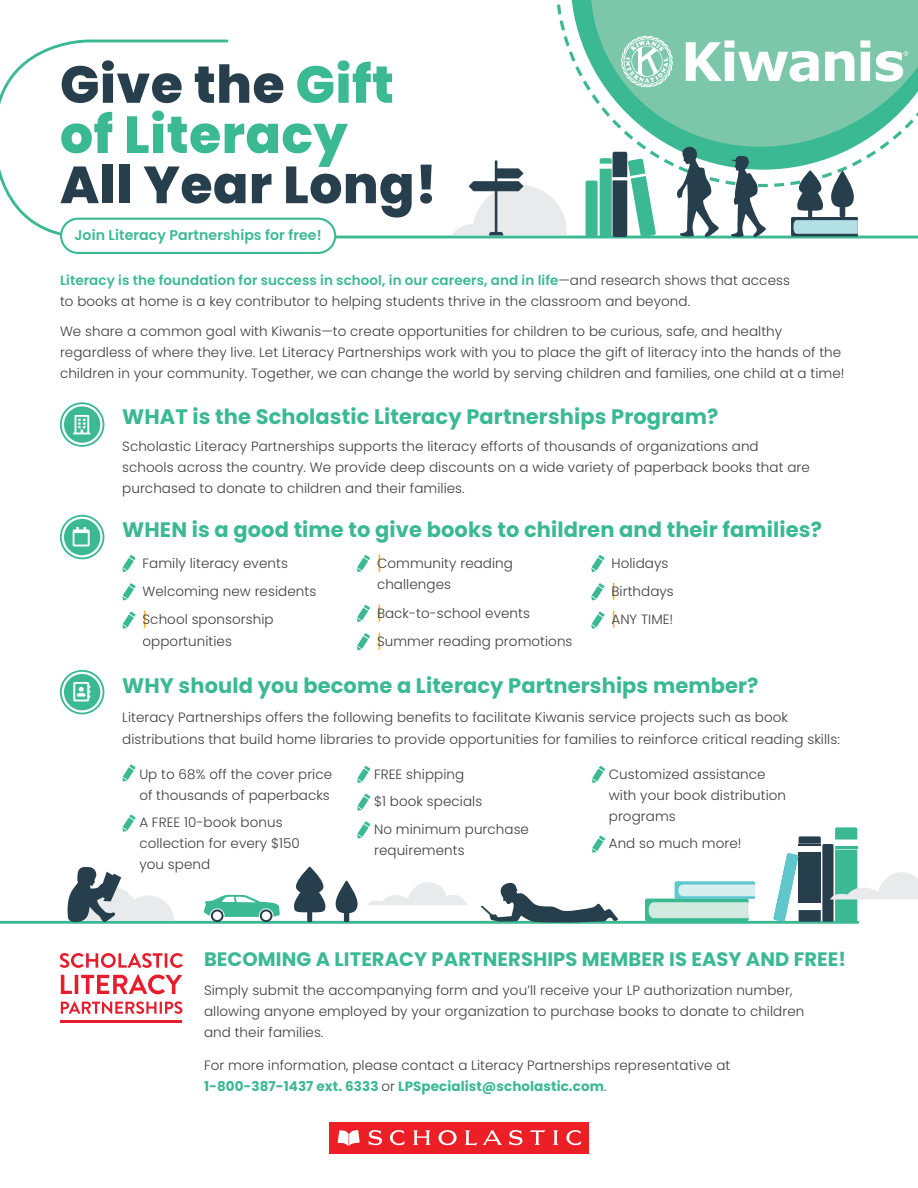
<style>
.page{position:relative;width:918px;height:1188px;background:#fff}
.page>*{position:absolute;margin:0;border:0;box-sizing:border-box;transform-origin:0 0}
.t1{font:800 52.05px/50.2px "Poppins";letter-spacing:.01em;color:#273f4d}
.t2{font:700 21px "Poppins";letter-spacing:.005em;color:#3bb992}
.t3{font:700 19.5px "Poppins";letter-spacing:.005em;color:#3bb992}
.t4{font:19.5px "Font Awesome 5 Free";color:#fff}
.t5{font:600 14.1px "Poppins";letter-spacing:.005em;color:#3bb992}
.t6{font:300 13.5px/21px "Poppins";letter-spacing:.005em;color:#3e3e3f}
.s1{color:#3bb992}
.s2{font-weight:600;color:#3bb992}
.s3{font-weight:700;color:#3bb992}
</style>
<div class="page">
<hr style="left:0;top:921px;width:858px;height:3px;background:#3bb992">
<svg style="left:368px;top:882px;width:99px;height:23px"></svg>
<svg style="left:0;top:39px;width:918px;height:200px"></svg>
<hr style="left:835px;top:846px;width:22px;height:2px;background:#3bb992">
<svg style="left:835px;top:827px;width:22px;height:13px"></svg>
<div style="left:822px;top:844px;width:12px;height:78px;background:#273f4d;border-radius:2px"></div>
<svg style="left:799px;top:836px;width:22px;height:10px"></svg>
<svg style="left:773px;top:853px;width:48px;height:69px"></svg>
<svg style="left:336px;top:881px;width:22px;height:41px"></svg>
<svg style="left:294px;top:867px;width:31px;height:55px"></svg>
<svg style="left:67px;top:866px;width:107px;height:56px"></svg>
<svg style="left:830px;top:850px;width:88px;height:72px"></svg>
<div style="left:329px;top:1122px;width:260px;height:32px;background:#ec1f27"></div>
<svg style="left:338px;top:1130px;width:22px;height:16px"></svg>
<svg style="left:369px;top:1130px;width:13px;height:15px"></svg>
<svg style="left:389px;top:1130px;width:16px;height:15px"></svg>
<svg style="left:413px;top:1130px;width:18px;height:15px"></svg>
<svg style="left:509px;top:1130px;width:14px;height:15px"></svg>
<svg style="left:530px;top:1130px;width:15px;height:15px"></svg>
<svg style="left:553px;top:1130px;width:5px;height:15px"></svg>
<svg style="left:566px;top:1130px;width:15px;height:15px"></svg>
<svg style="left:438px;top:1130px;width:19px;height:15px"></svg>
<svg style="left:465px;top:1130px;width:37px;height:16px"></svg>
<svg style="left:122px;top:555px;width:14px;height:17px"></svg>
<svg style="left:122px;top:583px;width:14px;height:17px"></svg>
<svg style="left:122px;top:612px;width:14px;height:17px"></svg>
<svg style="left:357px;top:555px;width:13px;height:17px"></svg>
<svg style="left:357px;top:605px;width:13px;height:17px"></svg>
<svg style="left:357px;top:633px;width:13px;height:17px"></svg>
<svg style="left:591px;top:555px;width:14px;height:17px"></svg>
<svg style="left:591px;top:583px;width:14px;height:17px"></svg>
<svg style="left:591px;top:612px;width:14px;height:17px"></svg>
<svg style="left:122px;top:764px;width:14px;height:18px"></svg>
<svg style="left:122px;top:815px;width:14px;height:17px"></svg>
<svg style="left:357px;top:766px;width:13px;height:17px"></svg>
<svg style="left:357px;top:794px;width:13px;height:17px"></svg>
<svg style="left:357px;top:821px;width:13px;height:18px"></svg>
<svg style="left:592px;top:766px;width:13px;height:17px"></svg>
<svg style="left:592px;top:836px;width:13px;height:17px"></svg>
<div style="left:64px;top:519px;width:36px;height:36px;background:#3bb992;border-radius:50%"></div>
<div style="left:60px;top:515px;width:44px;height:44px;border:2px solid #3bb992;border-radius:50%"></div>
<div style="left:64px;top:674px;width:36px;height:36px;background:#3bb992;border-radius:50%"></div>
<div style="left:60px;top:670px;width:44px;height:44px;border:2px solid #3bb992;border-radius:50%"></div>
<div style="left:64px;top:406px;width:36px;height:37px;background:#3bb992;border-radius:50%"></div>
<div style="left:60px;top:402px;width:44px;height:45px;border:2px solid #3bb992;border-radius:50%"></div>
<svg style="left:60px;top:953px;width:123px;height:15px"></svg>
<svg style="left:61px;top:975px;width:11px;height:19px"></svg>
<hr style="left:75px;top:975px;width:3px;height:19px;background:#e51d2d">
<svg style="left:81px;top:975px;width:101px;height:19px"></svg>
<svg style="left:61px;top:1001px;width:121px;height:13px"></svg>
<hr style="left:61px;top:1021px;width:121px;height:2px;background:#e51d2d">
<svg style="left:645px;top:881px;width:110px;height:40px"></svg>
<svg style="left:481px;top:882px;width:138px;height:41px"></svg>
<svg style="left:452px;top:0;width:466px;height:238px"></svg>
<svg style="left:204px;top:895px;width:76px;height:27px"></svg>
<div style="left:61px;top:219px;width:274px;height:34px;background:#fff;border-radius:17px"></div>
<div style="left:60px;top:218px;width:276px;height:36px;border:2px solid #3bb992;border-radius:17px"></div>
<p class="t1" style="left:60px;top:60px;width:379px">Give the <span class="s1">Gift of Literacy<br></span>All Year Long!</p>
<p class="t5" style="left:75px;top:227px;width:249px">Join Literacy Partnerships for free!</p>
<p class="t6" style="left:60px;top:270px;width:731px"><span class="s2">Literacy is the foundation for success in school, in our careers, and in life</span>—and research shows that access to books at home is a key contributor to helping students thrive in the classroom and beyond.</p>
<p class="t6" style="left:60px;top:321px;width:786px">We share a common goal with Kiwanis—to create opportunities for children to be curious, safe, and healthy regardless of where they live. Let Literacy Partnerships work with you to place the gift of literacy into the hands of the children in your community. Together, we can change the world by serving children and families, one child at a time!</p>
<p class="t2" style="left:122px;top:405px;width:598px">WHAT is the Scholastic Literacy Partnerships Program?</p>
<p class="t4" style="left:73px;top:527px;width:19px">●■</p>
<p class="t6" style="left:122px;top:435px;width:689px">Scholastic Literacy Partnerships supports the literacy efforts of thousands of organizations and schools across the country. We provide deep discounts on a wide variety of paperback books that are purchased to donate to children and their families.</p>
<p class="t2" style="left:122px;top:517px;width:701px">WHEN is a good time to give books to children and their families?</p>
<p class="t6" style="left:143px;top:552px;width:147px">Family literacy events</p>
<p class="t6" style="left:143px;top:581px;width:175px">Welcoming new residents</p>
<p class="t6" style="left:143px;top:609px;width:133px;line-height:21.6px">School sponsorship opportunities</p>
<p class="t6" style="left:377px;top:552px;width:138px;line-height:21.6px">Community reading challenges</p>
<p class="t6" style="left:377px;top:602px;width:155px">Back-to-school events</p>
<p class="t6" style="left:377px;top:631px;width:197px">Summer reading promotions</p>
<p class="t6" style="left:611px;top:552px;width:58px">Holidays</p>
<p class="t6" style="left:611px;top:581px;width:64px">Birthdays</p>
<p class="t6" style="left:611px;top:609px;width:63px">ANY TIME!</p>
<p class="t4" style="left:74px;top:682px;width:19px">▲▲□□</p>
<p class="t2" style="left:122px;top:673px;width:638px">WHY should you become a Literacy Partnerships member?</p>
<p class="t6" style="left:122px;top:707px;width:719px;line-height:21.6px">Literacy Partnerships offers the following benefits to facilitate Kiwanis service projects such as book distributions that build home libraries to provide opportunities for families to reinforce critical reading skills:</p>
<p class="t6" style="left:139px;top:763px;width:194px">Up to 68% off the cover price of thousands of paperbacks</p>
<p class="t6" style="left:139px;top:812px;width:162px">A FREE 10-book bonus collection for every $150 you spend</p>
<p class="t6" style="left:374px;top:763px;width:92px">FREE shipping</p>
<p class="t6" style="left:374px;top:791px;width:110px">$1 book specials</p>
<p class="t6" style="left:374px;top:819px;width:156px">No minimum purchase requirements</p>
<p class="t6" style="left:609px;top:763px;width:179px">Customized assistance with your book distribution programs</p>
<p class="t6" style="left:609px;top:833px;width:134px">And so much more!</p>
<p class="t3" style="left:204px;top:948px;width:644px">BECOMING A LITERACY PARTNERSHIPS MEMBER IS EASY AND FREE!</p>
<p class="t6" style="left:204px;top:979px;width:602px">Simply submit the accompanying form and you’ll receive your LP authorization number, allowing anyone employed by your organization to purchase books to donate to children and their families.</p>
<p class="t6" style="left:204px;top:1055px;width:528px">For more information, please contact a Literacy Partnerships representative at<br><span class="s3">1-800-387-1437 ext. 6333</span> or <span class="s3">LPSpecialist@scholastic.com</span>.</p>
</div>
